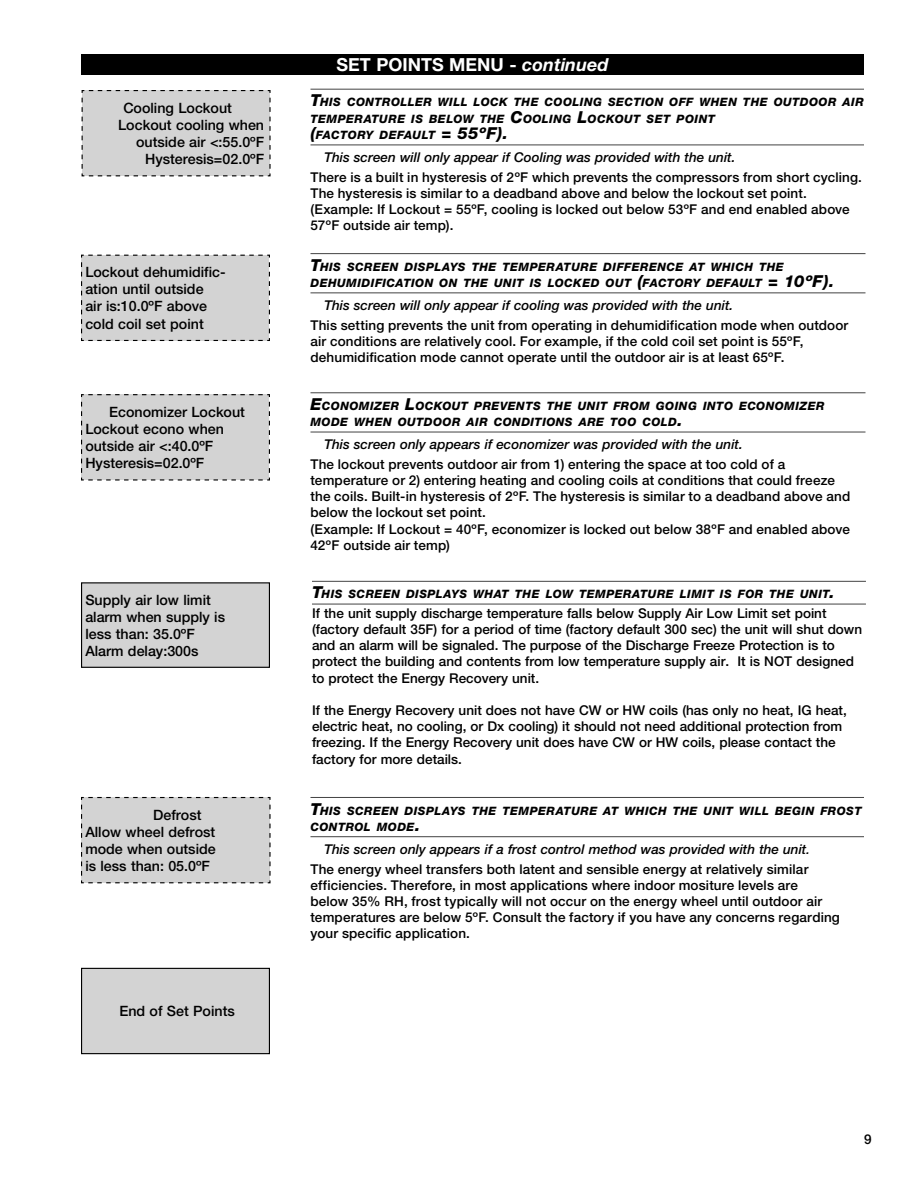
<style>
.page{position:relative;width:918px;height:1188px;background:#fff}
.page>*{position:absolute;margin:0;border:0;box-sizing:border-box;transform-origin:0 0}
.t1{font:700 18px "Helvetica Neue LT Std";color:#fff}
.t2{font:500 14.25px/17.1px "Helvetica Neue LT Std";color:#000}
.t3{font:500 13.5px/16.2px "Helvetica Neue LT Std";letter-spacing:.01em;color:#000}
.t4{font:italic 500 13.5px "Helvetica Neue LT Std";color:#000}
.t5{font:italic 800 11.55px/16.5px "Helvetica Neue LT Std";letter-spacing:.04em;color:#000}
.s1{font-style:italic}
.s2{font-size:16.5px}
.s3{font-style:italic;font-size:12.15px}
</style>
<div class="page">
<div style="left:81px;top:254px;width:189px;height:87px;background:#d3d3d3"></div>
<hr style="left:310px;top:253px;width:556px;height:1px;background:#434343">
<hr style="left:310px;top:292px;width:556px;height:1px;background:#434343">
<div style="left:81px;top:796px;width:190px;height:88px;background:#d3d3d3"></div>
<hr style="left:310px;top:797px;width:554px;height:1px;background:#434343">
<hr style="left:310px;top:836px;width:554px;height:1px;background:#434343">
<div style="left:82px;top:583px;width:187px;height:84px;background:#d3d3d3"></div>
<div style="left:81px;top:582px;width:189px;height:86px;border:1px solid #000"></div>
<hr style="left:312px;top:581px;width:554px;height:1px;background:#434343">
<hr style="left:312px;top:604px;width:554px;height:1px;background:#434343">
<div style="left:82px;top:968px;width:187px;height:86px;background:#d3d3d3"></div>
<div style="left:81px;top:968px;width:189px;height:86px;border:1px solid #000"></div>
<div style="left:81px;top:394px;width:189px;height:87px;background:#d3d3d3"></div>
<hr style="left:310px;top:392px;width:556px;height:1px;background:#434343">
<hr style="left:310px;top:432px;width:556px;height:1px;background:#434343">
<div style="left:81px;top:54px;width:783px;height:21px;background:#000"></div>
<div style="left:81px;top:90px;width:190px;height:87px;background:#d3d3d3"></div>
<hr style="left:310px;top:89px;width:554px;height:1px;background:#434343">
<hr style="left:310px;top:145px;width:554px;height:1px;background:#434343">
<p class="t2" style="left:123px;top:100px;width:110px">Cooling Lockout</p>
<p class="t2" style="left:118px;top:117px;width:147px">Lockout cooling when</p>
<p class="t2" style="left:136px;top:134px;width:130px">outside air &lt;:55.0ºF</p>
<p class="t2" style="left:145px;top:151px;width:121px">Hysteresis=02.0ºF</p>
<h1 class="t1" style="left:337px;top:58px;width:274px">SET POINTS MENU - <span class="s1">continued</span></h1>
<p class="t5" style="left:310px;top:95px;width:555px"><span class="s2">T</span>HIS CONTROLLER WILL LOCK THE COOLING SECTION OFF WHEN THE OUTDOOR AIR<br>TEMPERATURE IS BELOW THE <span class="s2">C</span>OOLING <span class="s2">L</span>OCKOUT SET POINT<br><span class="s2">(</span>FACTORY DEFAULT <span class="s2">= 55ºF).</span></p>
<p class="t4" style="left:324px;top:153px;width:413px">This screen will only appear if Cooling was provided with the unit.</p>
<p class="t3" style="left:310px;top:170px;width:553px">There is a built in hysteresis of 2ºF which prevents the compressors from short cycling.<br>The hysteresis is similar to a deadband above and below the lockout set point. (Example: If Lockout = 55ºF, cooling is locked out below 53ºF and end enabled above 57ºF outside air temp).</p>
<p class="t2" style="left:85px;top:265px;width:142px">Lockout dehumidific&shy;ation until outside<br>air is:10.0ºF above cold coil set point</p>
<p class="t5" style="left:310px;top:259px;width:525px"><span class="s2">T</span>HIS SCREEN DISPLAYS THE TEMPERATURE DIFFERENCE AT WHICH THE<br>DEHUMIDIFICATION ON THE UNIT IS LOCKED OUT <span class="s2">(</span>FACTORY DEFAULT <span class="s2">= 10ºF).</span></p>
<p class="t4" style="left:324px;top:301px;width:411px">This screen will only appear if cooling was provided with the unit.</p>
<p class="t3" style="left:310px;top:318px;width:539px">This setting prevents the unit from operating in dehumidification mode when outdoor air conditions are relatively cool. For example, if the cold coil set point is 55ºF, dehumidification mode cannot operate until the outdoor air is at least 65ºF.</p>
<p class="t2" style="left:85px;top:404px;width:161px;text-indent:24px">Economizer Lockout<br>Lockout econo when outside air &lt;:40.0ºF<br>Hysteresis=02.0ºF</p>
<p class="t5" style="left:310px;top:399px;width:516px"><span class="s2">E</span>CONOMIZER <span class="s2">L</span>OCKOUT PREVENTS THE UNIT FROM GOING INTO ECONOMIZER<br>MODE WHEN OUTDOOR AIR CONDITIONS ARE TOO COLD<span class="s2">.</span></p>
<p class="t4" style="left:324px;top:440px;width:420px">This screen only appears if economizer was provided with the unit.</p>
<p class="t3" style="left:310px;top:457px;width:541px">The lockout prevents outdoor air from 1) entering the space at too cold of a temperature or 2) entering heating and cooling coils at conditions that could freeze the coils. Built-in hysteresis of 2ºF. The hysteresis is similar to a deadband above and below the lockout set point.<br>(Example: If Lockout = 40ºF, economizer is locked out below 38ºF and enabled above 42ºF outside air temp)</p>
<p class="t2" style="left:85px;top:592px;width:141px">Supply air low limit alarm when supply is less than: 35.0ºF<br>Alarm delay:300s</p>
<p class="t5" style="left:312px;top:587px;width:524px"><span class="s2">T</span>HIS SCREEN DISPLAYS WHAT THE LOW TEMPERATURE LIMIT IS FOR THE UNIT<span class="s2">.</span></p>
<p class="t3" style="left:312px;top:606px;width:552px">If the unit supply discharge temperature falls below Supply Air Low Limit set point (factory default 35F) for a period of time (factory default 300 sec) the unit will shut down and an alarm will be signaled. The purpose of the Discharge Freeze Protection is to protect the building and contents from low temperature supply air. It is NOT designed to protect the Energy Recovery unit.</p>
<p class="t3" style="left:312px;top:703px;width:536px">If the Energy Recovery unit does not have CW or HW coils (has only no heat, IG heat, electric heat, no cooling, or Dx cooling) it should not need additional protection from freezing. If the Energy Recovery unit does have CW or HW coils, please contact the factory for more details.</p>
<p class="t2" style="left:85px;top:807px;width:132px;text-indent:68px">Defrost<br>Allow wheel defrost mode when outside is less than: 05.0ºF</p>
<p class="t5" style="left:310px;top:803px;width:553px"><span class="s2">T</span>HIS SCREEN DISPLAYS THE TEMPERATURE AT WHICH THE UNIT WILL BEGIN FROST<br>CONTROL MODE<span class="s2">.</span></p>
<p class="t3" style="left:311px;top:841px;width:501px;line-height:19.5px;text-align:right"><span class="s1">This screen only appears if a frost control method was provided with the unit</span><span class="s3">.<br></span>The energy wheel transfers both latent and sensible energy at relatively similar</p>
<p class="t3" style="left:311px;top:878px;width:531px">efficiencies. Therefore, in most applications where indoor mositure levels are<br>below 35% RH, frost typically will not occur on the energy wheel until outdoor air temperatures are below 5ºF. Consult the factory if you have any concerns regarding your specific application.</p>
<p class="t2" style="left:119px;top:1004px;width:117px">End of Set Points</p>
<p class="t3" style="left:864px;top:1132px;width:9px">9</p>
</div>
